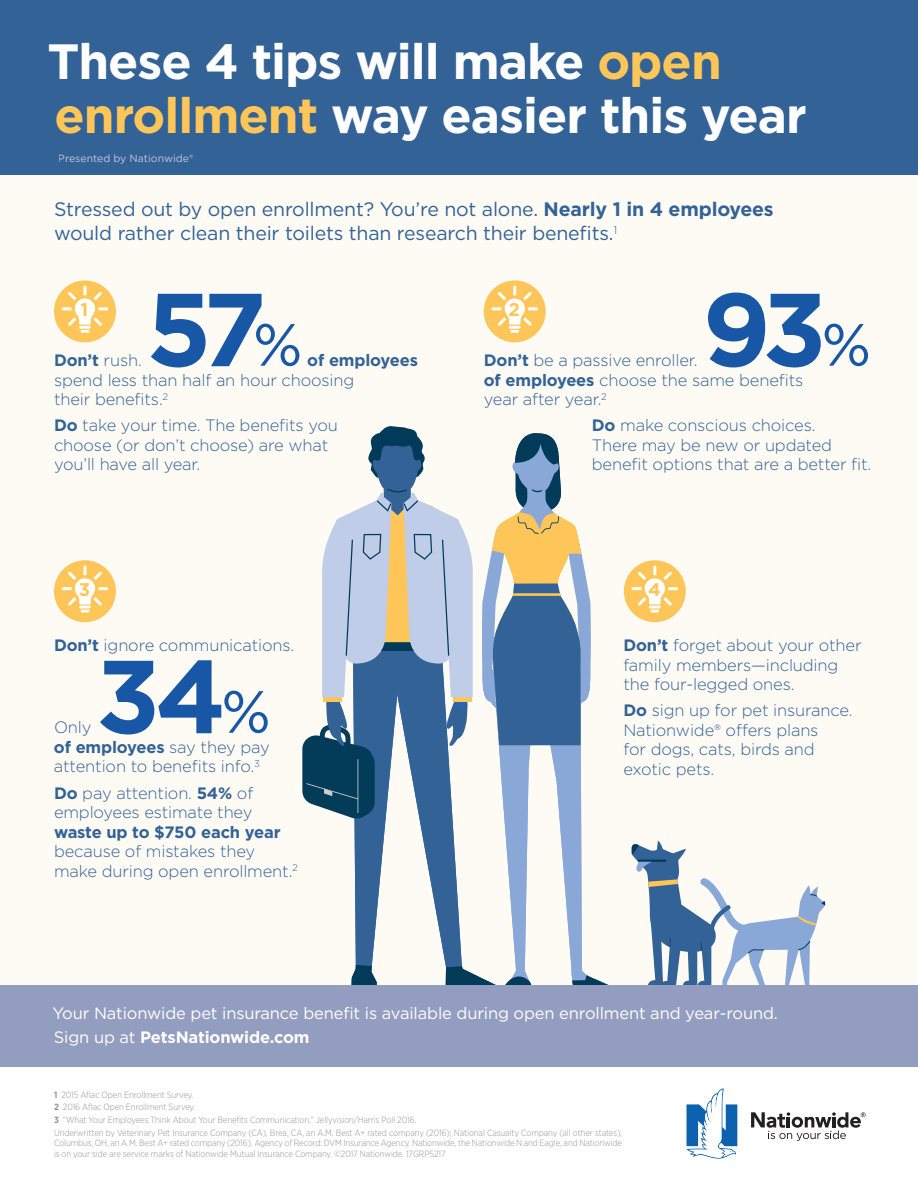
<style>
.page{position:relative;width:918px;height:1188px;background:#fff}
.page>*{position:absolute;margin:0;border:0;box-sizing:border-box;transform-origin:0 0}
.t1{font:700 103.5px "Gotham";color:#1857a5}
.t2{font:59.4px "Gotham";color:#1857a5}
.t3{font:700 49.5px/54px "Gotham";letter-spacing:-.02em;color:#fff}
.t4{font:19.5px/24px "Gotham";letter-spacing:-.01em;color:#336296}
.t5{font:700 18.3px "Gotham";color:#fec658}
.t6{font:300 16.5px/19.5px "Gotham";letter-spacing:-.01em;color:#336296}
.t7{font:16.5px/24px "Gotham";letter-spacing:-.01em;color:#fff}
.t8{font:700 16.5px "Gotham";letter-spacing:-.01em;color:#336296}
.t9{font:10.5px "Gotham";color:#c2c7db}
.t10{font:300 9px/12.6px "Gotham Narrow";letter-spacing:-.01em;color:#939598}
.s1{color:#fec658}
.s2{font-weight:700}
.s3{font-weight:400;font-size:59.4px}
.s4{font-weight:300}
</style>
<div class="page">
<div style="left:1px;top:176px;width:916px;height:812px;background:#fefbf5"></div>
<svg style="left:302px;top:426px;width:307px;height:560px"></svg>
<div style="left:0;top:0;width:918px;height:175px;background:#336296"></div>
<svg style="left:686px;top:1088px;width:51px;height:71px"></svg>
<svg style="left:751px;top:1112px;width:115px;height:29px"></svg>
<div style="left:54px;top:280px;width:62px;height:62px;background:#fec658;border-radius:50%"></div>
<svg style="left:62px;top:286px;width:54px;height:56px"></svg>
<div style="left:54px;top:560px;width:62px;height:62px;background:#fec658;border-radius:50%"></div>
<svg style="left:62px;top:565px;width:54px;height:57px"></svg>
<div style="left:484px;top:280px;width:62px;height:62px;background:#fec658;border-radius:50%"></div>
<svg style="left:492px;top:286px;width:54px;height:56px"></svg>
<div style="left:624px;top:560px;width:62px;height:62px;background:#fec658;border-radius:50%"></div>
<svg style="left:632px;top:565px;width:54px;height:57px"></svg>
<svg style="left:632px;top:840px;width:193px;height:146px"></svg>
<div style="left:0;top:986px;width:918px;height:81px;background:#929dbf"></div>
<h3 class="t3" style="left:48px;top:34px;width:761px">These 4 tips will make <span class="s1">open enrollment</span> way easier this year</h3>
<p class="t9" style="left:58px;top:152px;width:137px">Presented by Nationwide®</p>
<p class="t4" style="left:54px;top:197px;width:721px">Stressed out by open enrollment? You’re not alone. <span class="s2">Nearly 1 in 4 employees </span>would rather clean their toilets than research their benefits.<sup>1</sup></p>
<h1 class="t1" style="left:146px;top:261px;width:158px">57<span class="s3">%</span></h1>
<p class="t5" style="left:81px;top:298px;width:9px">1</p>
<p class="t8" style="left:307px;top:349px;width:112px">of employees</p>
<p class="t6" style="left:54px;top:370px;width:302px">spend less than half an hour choosing their benefits.<sup>2</sup></p>
<p class="t6" style="left:54px;top:415px;width:285px"><span class="s2">Do</span> take your time. The benefits you choose (or don’t choose) are what you’ll have all year.</p>
<p class="t8" style="left:54px;top:349px;width:89px">Don’t <span class="s4">rush.</span></p>
<p class="t5" style="left:79px;top:578px;width:13px">3</p>
<p class="t6" style="left:54px;top:635px;width:242px"><span class="s2">Don’t</span> ignore communications.</p>
<h1 class="t1" style="left:96px;top:628px;width:132px">34</h1>
<h2 class="t2" style="left:221px;top:674px;width:51px">%</h2>
<p class="t6" style="left:54px;top:753px;width:208px;line-height:26.2px">attention to benefits info.<sup>3<br></sup><span class="s2">Do</span> pay attention. <span class="s2">54%</span> of</p>
<p class="t6" style="left:54px;top:802px;width:200px">employees estimate they</p>
<p class="t8" style="left:54px;top:821px;width:228px">waste up to $750 each year</p>
<p class="t6" style="left:54px;top:841px;width:245px">because of mistakes they make during open enrollment.<sup>2</sup></p>
<p class="t6" style="left:54px;top:717px;width:39px">Only</p>
<p class="t8" style="left:54px;top:736px;width:217px">of employees <span class="s4">say they pay</span></p>
<h1 class="t1" style="left:702px;top:261px;width:170px">93<span class="s3">%</span></h1>
<p class="t6" style="left:592px;top:386px;width:225px;line-height:26.2px;text-indent:-108px">year after year.<sup>2<br></sup><span class="s2">Do</span> make conscious choices.</p>
<p class="t6" style="left:592px;top:435px;width:281px">There may be new or updated benefit options that are a better fit.</p>
<p class="t5" style="left:509px;top:298px;width:13px">2</p>
<p class="t6" style="left:484px;top:350px;width:215px"><span class="s2">Don’t</span> be a passive enroller.</p>
<p class="t6" style="left:484px;top:370px;width:321px"><span class="s2">of employees</span> choose the same benefits</p>
<p class="t5" style="left:648px;top:578px;width:14px">4</p>
<p class="t6" style="left:623px;top:635px;width:240px"><span class="s2">Don’t</span> forget about your other family members—including the four-legged ones.</p>
<p class="t6" style="left:623px;top:700px;width:231px"><span class="s2">Do</span> sign up for pet insurance.<br>Nationwide® o ers plans<br>for dogs, cats, birds and exotic pets.</p>
<p class="t7" style="left:52px;top:1000px;width:727px">Your Nationwide pet insurance benefit is available during open enrollment and year-round.<br>Sign up at <span class="s2">PetsNationwide.com</span></p>
<p class="t10" style="left:54px;top:1088px;width:570px"><span class="s2">1</span> 2015 Aflac Open Enrollment Survey.<br><span class="s2">2</span> 2016 Aflac Open Enrollment Survey.<br><span class="s2">3</span> “What Your Employees Think About Your Benefits Communication,” Jellyvision/Harris Poll 2016.<br>Underwritten by Veterinary Pet Insurance Company (CA), Brea, CA, an A.M. Best A+ rated company (2016); National Casualty Company (all other states),</p>
<p class="t10" style="left:54px;top:1137px;width:570px;line-height:10.5px">Columbus, OH, an A.M. Best A+ rated company (2016). Agency of Record: DVM Insurance Agency. Nationwide, the Nationwide N and Eagle, and Nationwide is on your side are service marks of Nationwide Mutual Insurance Company. ©2017 Nationwide. 17GRP5217</p>
</div>
